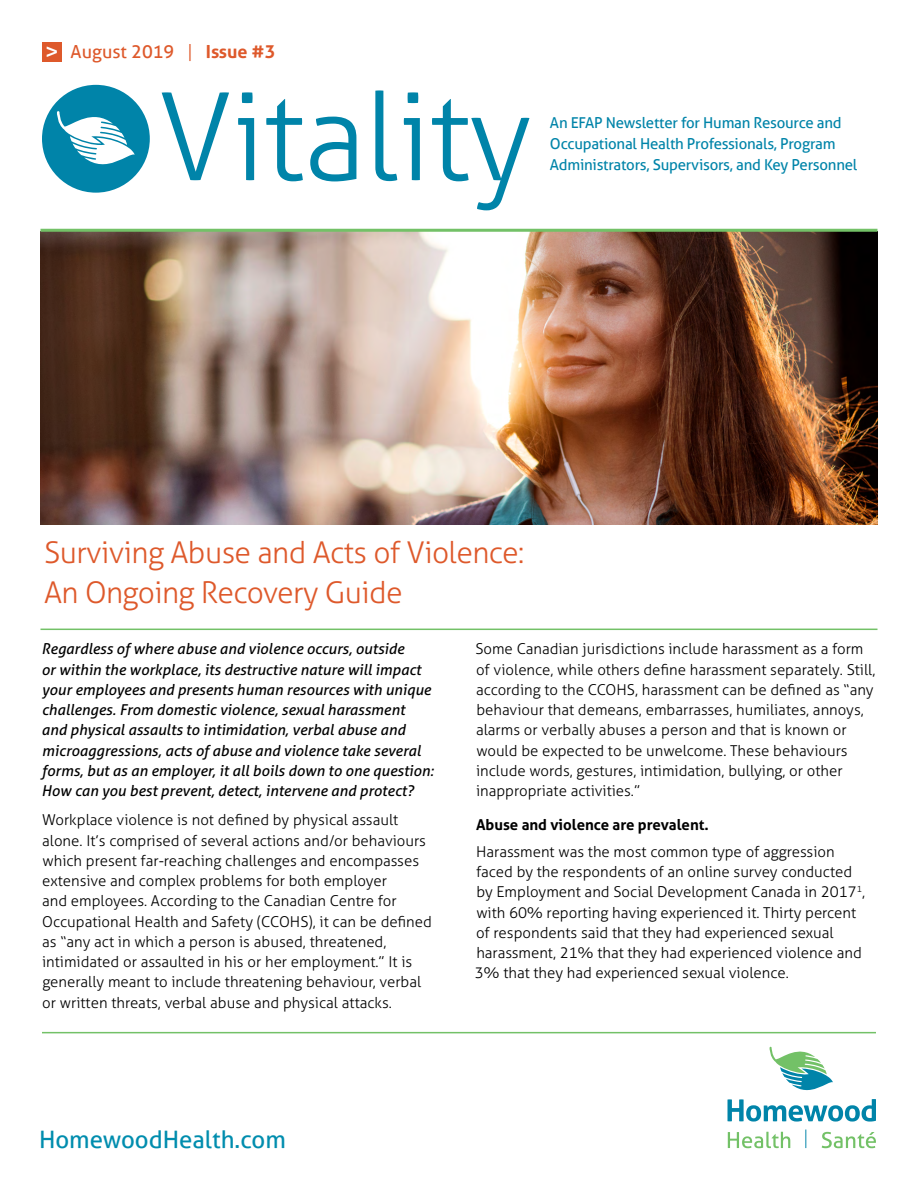
<style>
.page{position:relative;width:918px;height:1188px;background:#fff}
.page>*{position:absolute;margin:0;border:0;box-sizing:border-box;transform-origin:0 0}
.t1{font:300 121.5px "Aller";letter-spacing:-.01em;color:#0084a9}
.t2{font:300 30px/40.5px "Aller";letter-spacing:-.02em;color:#de592b}
.t3{font:24px "Aller";color:#008dae}
.t4{font:18px "Aller";color:#de592b}
.t5{font:300 15px/20.2px "Aller";color:#000}
.t6{font:italic 15px/20.2px "Aller";color:#000}
.t7{font:15px/21px "Aller";letter-spacing:-.015em;color:#0084a9}
.t8{font:700 15px "Aller";color:#000}
.s1{font-size:24px;color:#fff}
.s2{font-weight:300}
.s3{font-weight:700}
</style>
<div class="page">
<img style="left:40px;top:232px;width:837px;height:293px">
<div style="left:42px;top:85px;width:108px;height:108px;background:#0084a9;border-radius:50%"></div>
<svg style="left:728px;top:1046px;width:148px;height:76px"></svg>
<svg style="left:728px;top:1132px;width:62px;height:16px"></svg>
<svg style="left:822px;top:1132px;width:54px;height:16px"></svg>
<svg style="left:805px;top:1130px;width:1px;height:18px"></svg>
<div style="left:42px;top:42px;width:20px;height:20px;background:#de592b"></div>
<svg style="left:57px;top:111px;width:78px;height:53px"></svg>
<hr style="left:42px;top:1032px;width:834px;height:1px;background:#73c167">
<hr style="left:40px;top:229px;width:838px;height:3px;background:#73c167">
<hr style="left:40px;top:629px;width:838px;height:1px;background:#73c167">
<p class="t4" style="left:45px;top:41px;width:232px"><span class="s1">&gt;</span> August 2019 <span class="s2">|</span> <span class="s3">Issue #3</span></p>
<h1 class="t1" style="left:158px;top:64px;width:375px">Vitality</h1>
<p class="t7" style="left:550px;top:112px;width:309px">An EFAP Newsletter for Human Resource and<br>Occupational Health Professionals, Program<br>Administrators, Supervisors, and Key Personnel</p>
<h2 class="t2" style="left:44px;top:532px;width:482px">Surviving Abuse and Acts of Violence:<br>An Ongoing Recovery Guide</h2>
<p class="t6" style="left:42px;top:639px;width:394px">Regardless of where abuse and violence occurs, outside<br>or within the workplace, its destructive nature will impact your employees and presents human resources with unique challenges. From domestic violence, sexual harassment<br>and physical assaults to intimidation, verbal abuse and microaggressions, acts of abuse and violence take several forms, but as an employer, it all boils down to one question:<br>How can you best prevent, detect, intervene and protect?</p>
<p class="t5" style="left:42px;top:810px;width:391px">Workplace violence is not defined by physical assault alone. It’s comprised of several actions and/or behaviours which present far-reaching challenges and encompasses extensive and complex problems for both employer<br>and employees. According to the Canadian Centre for Occupational Health and Safety (CCOHS), it can be defined as “any act in which a person is abused, threatened, intimidated or assaulted in his or her employment.” It is generally meant to include threatening behaviour, verbal or written threats, verbal abuse and physical attacks.</p>
<p class="t5" style="left:475px;top:639px;width:402px">Some Canadian jurisdictions include harassment as a form of violence, while others define harassment separately. Still, according to the CCOHS, harassment can be defined as “any behaviour that demeans, embarrasses, humiliates, annoys, alarms or verbally abuses a person and that is known or would be expected to be unwelcome. These behaviours include words, gestures, intimidation, bullying, or other inappropriate activities.”</p>
<p class="t8" style="left:476px;top:815px;width:234px">Abuse and violence are prevalent.</p>
<p class="t5" style="left:475px;top:842px;width:392px">Harassment was the most common type of aggression faced by the respondents of an online survey conducted by Employment and Social Development Canada in 2017<sup>1</sup>, with 60% reporting having experienced it. Thirty percent of respondents said that they had experienced sexual harassment, 21% that they had experienced violence and 3% that they had experienced sexual violence.</p>
<h3 class="t3" style="left:39px;top:1125px;width:248px">HomewoodHealth.com</h3>
</div>
